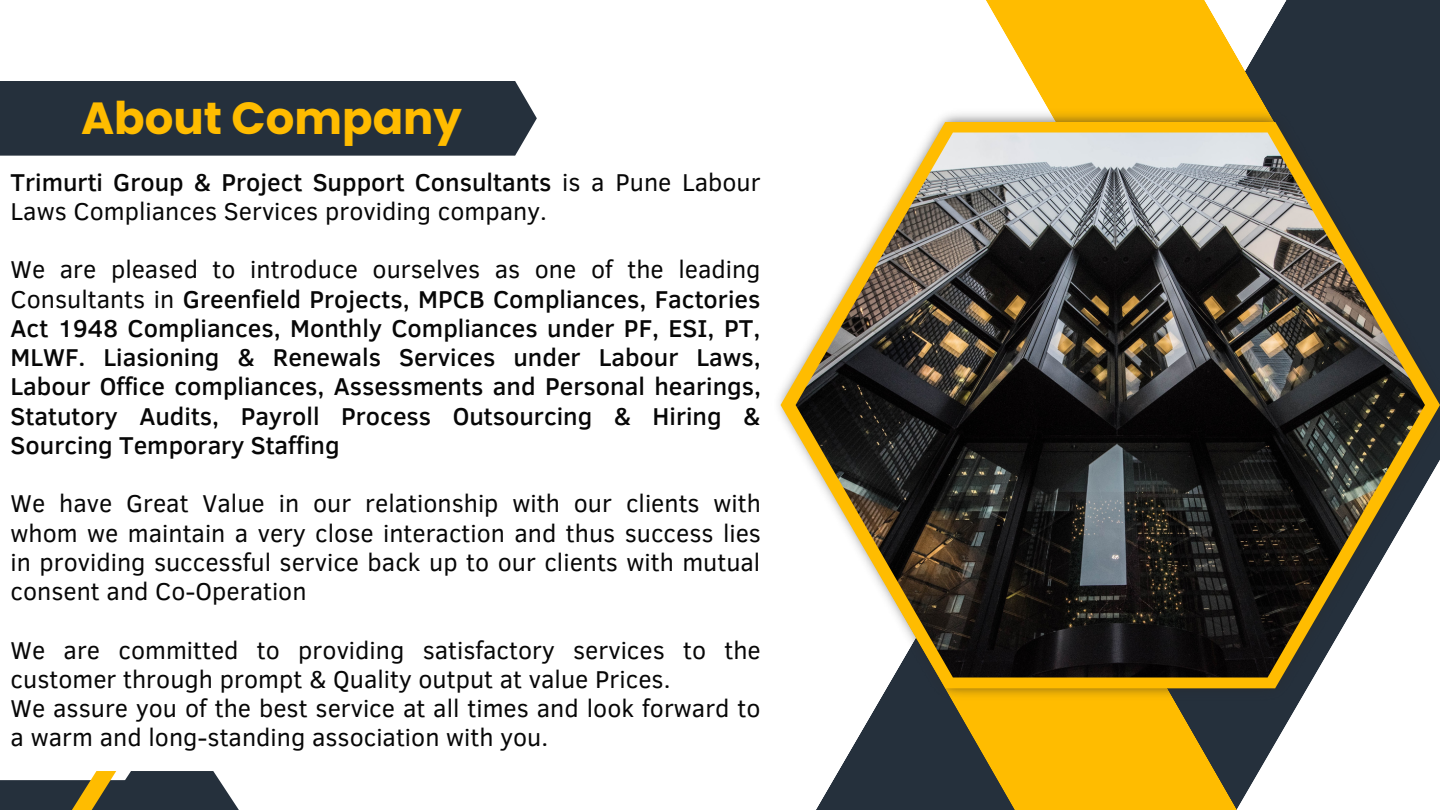
<style>
.page{position:relative;width:1440px;height:810px;background:#fff}
.page>*{position:absolute;margin:0;border:0;box-sizing:border-box;transform-origin:0 0}
.t1{font:700 45px "Poppins";color:#ffbc00}
.t2{font:25px/29.2px "Clear Sans";color:#070707}
.t3{font:500 25px/29.2px "Clear Sans";color:#070707;text-align:justify}
.s1{font-weight:500}
.s2{font-weight:400}
</style>
<div class="page">
<svg style="left:816px;top:0;width:624px;height:810px;fill:#25303c"></svg>
<svg style="left:841px;top:702px;width:599px;height:108px"></svg>
<svg style="left:873px;top:0;width:481px;height:108px"></svg>
<img style="left:778px;top:108px;width:662px;height:594px">
<svg style="left:781px;top:122px;width:659px;height:566px"></svg>
<img style="left:796px;top:132px;width:629px;height:546px">
<div style="left:0;top:81px;width:537px;height:75px;background:#25303c"></div>
<svg style="left:0;top:771px;width:239px;height:39px"></svg>
<p class="t1" style="left:81px;top:86px;width:383px">About Company</p>
<p class="t2" style="left:11px;top:166px;width:752px"><span class="s1">Trimurti Group &amp; Project Support Consultants</span> is a Pune Labour<br>Laws Compliances Services providing company.</p>
<p class="t3" style="left:11px;top:254px;width:752px"><span class="s2">We are pleased to introduce ourselves as one of the leading Consultants in</span> Greenfield Projects, MPCB Compliances, Factories Act 1948 Compliances, Monthly Compliances under PF, ESI, PT, MLWF. Liasioning &amp; Renewals Services under Labour Laws, Labour Office compliances, Assessments and Personal hearings, Statutory Audits, Payroll Process Outsourcing &amp; Hiring &amp; Sourcing Temporary Staffing</p>
<p class="t2" style="left:11px;top:488px;width:752px;text-align:justify">We have Great Value in our relationship with our clients with whom we maintain a very close interaction and thus success lies in providing successful service back up to our clients with mutual consent and Co-Operation</p>
<p class="t2" style="left:11px;top:634px;width:752px">We are committed to providing satisfactory services to the customer through prompt &amp; Quality output at value Prices.</p>
<p class="t2" style="left:11px;top:692px;width:752px">We assure you of the best service at all times and look forward to a warm and long-standing association with you.</p>
</div>
